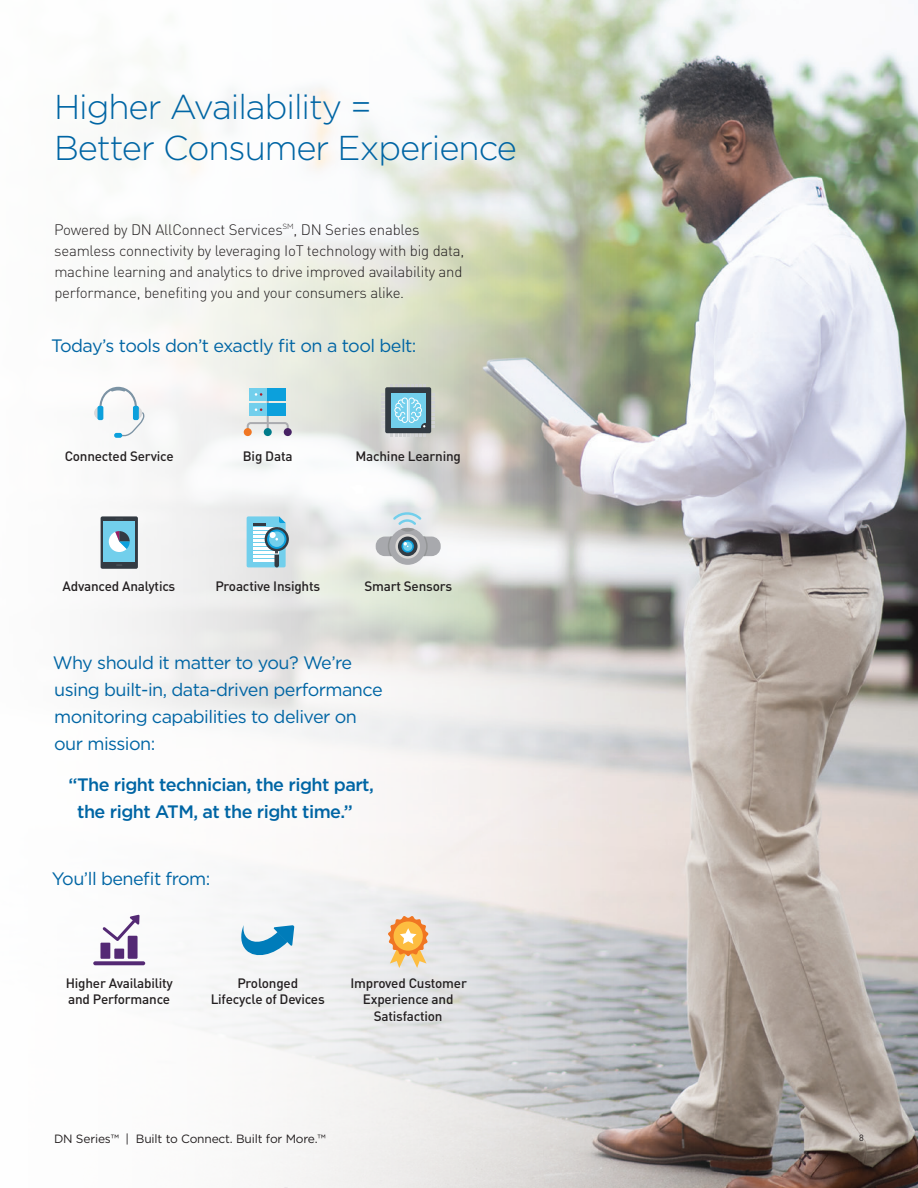
<style>
.page{position:relative;width:918px;height:1188px;background:#fff}
.page>*{position:absolute;margin:0;border:0;box-sizing:border-box;transform-origin:0 0}
.t1{font:300 34.5px/40.5px "Gotham";letter-spacing:-.03em;color:#0065a4}
.t2{font:18px/27px "Gotham";letter-spacing:-.03em;color:#0065a4}
.t3{font:500 18px/27px "Gotham";letter-spacing:-.03em;color:#0065a4}
.t4{font:300 15px/21px "DIN Pro";letter-spacing:-.015em;color:#231f20}
.t5{font:500 13.5px/16.5px "DIN Pro";letter-spacing:-.015em;color:#231f20;text-align:center}
.t6{font:12px "Gotham";letter-spacing:-.015em;color:#231f20}
.t7{font:9px "DIN Pro";color:#231f20}
</style>
<div class="page">
<img style="left:93px;top:0;width:825px;height:1188px">
<div style="left:244px;top:428px;width:8px;height:8px;background:#f07622;border-radius:50%"></div>
<div style="left:264px;top:428px;width:8px;height:8px;background:#007b8a;border-radius:50%"></div>
<div style="left:284px;top:428px;width:8px;height:8px;background:#472264;border-radius:50%"></div>
<div style="left:250px;top:388px;width:36px;height:13px;background:#72cfec"></div>
<div style="left:268px;top:388px;width:18px;height:13px;background:#0ca0dc"></div>
<svg style="left:247px;top:393px;width:42px;height:39px"></svg>
<svg style="left:94px;top:387px;width:50px;height:49px"></svg>
<div style="left:98px;top:406px;width:5px;height:14px;background:#0ca0dc;border-radius:2px"></div>
<div style="left:133px;top:406px;width:6px;height:14px;background:#0ca0dc;border-radius:2px"></div>
<div style="left:114px;top:433px;width:8px;height:5px;background:#0ca0dc;border-radius:2px"></div>
<svg style="left:265px;top:527px;width:24px;height:24px"></svg>
<svg style="left:247px;top:516px;width:39px;height:51px"></svg>
<svg style="left:391px;top:384px;width:34px;height:3px"></svg>
<svg style="left:391px;top:433px;width:34px;height:4px"></svg>
<svg style="left:431px;top:393px;width:4px;height:34px"></svg>
<svg style="left:382px;top:393px;width:3px;height:34px"></svg>
<div style="left:385px;top:387px;width:46px;height:46px;background:#333b43;border-radius:2px"></div>
<div style="left:391px;top:393px;width:34px;height:34px;background:#72cfec"></div>
<svg style="left:394px;top:398px;width:31px;height:29px"></svg>
<div style="left:376px;top:537px;width:65px;height:19px;background:#a8a9ad;border-radius:9px"></div>
<div style="left:389px;top:528px;width:37px;height:37px;background:#a8a9ad;border-radius:50%"></div>
<svg style="left:395px;top:534px;width:25px;height:25px"></svg>
<svg style="left:388px;top:510px;width:40px;height:46px"></svg>
<svg style="left:101px;top:516px;width:37px;height:53px"></svg>
<div style="left:104px;top:522px;width:31px;height:40px;background:#72cfec"></div>
<svg style="left:109px;top:531px;width:21px;height:21px"></svg>
<svg style="left:388px;top:916px;width:41px;height:52px;background:#f2bf7e"></svg>
<svg style="left:240px;top:925px;width:54px;height:34px"></svg>
<svg style="left:103px;top:915px;width:37px;height:26px"></svg>
<div style="left:100px;top:943px;width:10px;height:16px;background:#542974"></div>
<div style="left:128px;top:936px;width:10px;height:23px;background:#542974"></div>
<div style="left:114px;top:949px;width:10px;height:10px;background:#542974"></div>
<svg style="left:93px;top:961px;width:52px;height:4px"></svg>
<h1 class="t1" style="left:54px;top:86px;width:465px">Higher Availability =<br>Better Consumer Experience</h1>
<p class="t4" style="left:54px;top:218px;width:412px">Powered by DN AllConnect Services<sup>SM</sup>, DN Series enables seamless connectivity by leveraging IoT technology with big data, machine learning and analytics to drive improved availability and performance, benefiting you and your consumers alike.</p>
<p class="t2" style="left:51px;top:332px;width:367px">Today’s tools don’t exactly fit on a tool belt:</p>
<p class="t5" style="left:65px;top:447px;width:110px">Connected Service</p>
<p class="t5" style="left:243px;top:447px;width:51px">Big Data</p>
<p class="t5" style="left:355px;top:447px;width:107px">Machine Learning</p>
<p class="t5" style="left:63px;top:577px;width:114px">Advanced Analytics</p>
<p class="t5" style="left:215px;top:577px;width:106px">Proactive Insights</p>
<p class="t5" style="left:364px;top:577px;width:89px">Smart Sensors</p>
<p class="t2" style="left:53px;top:649px;width:331px">Why should it matter to you? We’re using built-in, data-driven performance monitoring capabilities to deliver on our mission:</p>
<p class="t3" style="left:77px;top:771px;width:298px;text-indent:-9px">“The right technician, the right part, the right ATM, at the right time.”</p>
<p class="t2" style="left:52px;top:865px;width:160px">You’ll benefit from:</p>
<p class="t5" style="left:66px;top:974px;width:109px;text-align:left">Higher Availability and Performance</p>
<p class="t5" style="left:211px;top:974px;width:116px">Prolonged<br>Lifecycle of Devices</p>
<p class="t5" style="left:350px;top:974px;width:118px">Improved Customer<br>Experience and<br>Satisfaction</p>
<p class="t6" style="left:54px;top:1131px;width:273px">DN Series™ | Built to Connect. Built for More.™</p>
<p class="t7" style="left:859px;top:1131px;width:6px">8</p>
</div>
